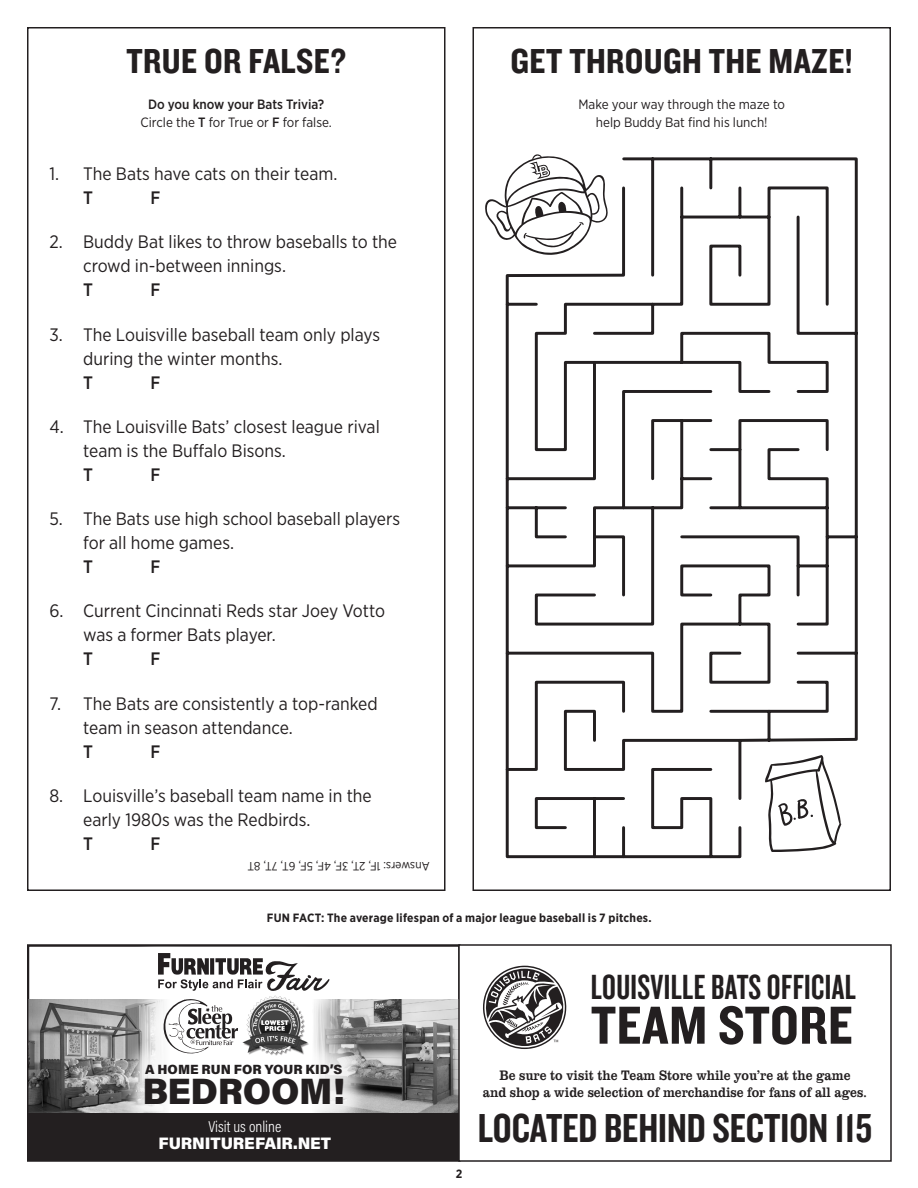
<style>
.page{position:relative;width:918px;height:1188px;background:#fff}
.page>*{position:absolute;margin:0;border:0;box-sizing:border-box;transform-origin:0 0}
.t1{font:55.5px "Knockout 50 Welterweight";letter-spacing:.01em;color:#231f20}
.t2{font:42px "Knockout 49 Liteweight";color:#231f20}
.t3{font:900 36.6px "Acumin Pro";letter-spacing:-.01em;color:#231f20}
.t4{font:36.3px "Knockout 48 Featherweight";letter-spacing:.01em;color:#231f20}
.Activity_Titles{font:36px "Knockout 50 Welterweight";letter-spacing:.01em;color:#231f20}
.t5{font:18px/24px "Gotham Narrow";color:#231f20}
.t6{font:500 18px "Gotham Narrow";color:#231f20}
.t7{font:900 16.65px "Acumin Pro";letter-spacing:-.01em;color:#fff}
.t8{font:300 15.9px "Acumin Pro Cond";color:#fff}
.t9{font:14.25px/16.5px "Clarendon URW Ext Nar";color:#231f20;text-align:center}
.Instructional_Text{font:13.5px/18.8px "Gotham Narrow";color:#231f20;text-align:center}
.Instructional_Text-2{font:500 13.5px "Gotham Narrow";color:#231f20}
.t10{font:900 13.35px "Acumin Pro";color:#231f20}
.Folios{font:700 12px "Gotham Narrow";letter-spacing:.02em;color:#231f20}
.Instructional_Text-3{font:12px "Gotham Narrow";color:#231f20}
.s1{font-weight:500}
</style>
<div class="page">
<img style="left:30px;top:999px;width:89px;height:114px">
<img style="left:369px;top:999px;width:88px;height:114px">
<div style="left:119px;top:945px;width:250px;height:186px;background:#fff;opacity:.75"></div>
<svg style="left:158px;top:953px;width:171px;height:38px"></svg>
<svg style="left:161px;top:999px;width:77px;height:57px"></svg>
<img style="left:238px;top:994px;width:71px;height:63px">
<div style="left:28px;top:1113px;width:432px;height:48px;background:#231f20"></div>
<div style="left:27px;top:944px;width:433px;height:218px;border:2px solid #231f20"></div>
<div style="left:27px;top:27px;width:419px;height:864px;border:2px solid #231f20"></div>
<div style="left:472px;top:27px;width:419px;height:864px;border:2px solid #231f20"></div>
<svg style="left:505px;top:157px;width:353px;height:702px"></svg>
<svg style="left:485px;top:154px;width:123px;height:101px"></svg>
<svg style="left:765px;top:755px;width:76px;height:97px"></svg>
<svg style="left:483px;top:966px;width:83px;height:83px"></svg>
<div style="left:458px;top:944px;width:434px;height:218px;border:2px solid #231f20"></div>
<p class="Activity_Titles" style="left:126px;top:37px;width:221px">TRUE OR FALSE?</p>
<p class="Activity_Titles" style="left:511px;top:37px;width:344px">GET THROUGH THE MAZE!</p>
<p class="Instructional_Text-2" style="left:148px;top:95px;width:178px">Do you know your Bats Trivia?</p>
<p class="Instructional_Text" style="left:141px;top:113px;width:193px">Circle the <span class="s1">T</span> for True or <span class="s1">F</span> for false.</p>
<p class="t5" style="left:83px;top:161px;width:256px;text-indent:-34px">1. The Bats have cats on their team.<br><span class="s1">T</span></p>
<p class="t6" style="left:151px;top:186px;width:11px">F</p>
<p class="t5" style="left:83px;top:230px;width:316px;text-indent:-34px">2. Buddy Bat likes to throw baseballs to the crowd in-between innings.<br><span class="s1">T</span></p>
<p class="t6" style="left:151px;top:279px;width:11px">F</p>
<p class="t5" style="left:83px;top:322px;width:299px;text-indent:-34px">3. The Louisville baseball team only plays during the winter months.<br><span class="s1">T</span></p>
<p class="t6" style="left:151px;top:371px;width:11px">F</p>
<p class="t5" style="left:83px;top:414px;width:298px;text-indent:-34px">4. The Louisville Bats’ closest league rival team is the Buffalo Bisons.<br><span class="s1">T</span></p>
<p class="t6" style="left:151px;top:463px;width:11px">F</p>
<p class="t5" style="left:83px;top:506px;width:318px;text-indent:-34px">5. The Bats use high school baseball players for all home games.<br><span class="s1">T</span></p>
<p class="t6" style="left:151px;top:555px;width:11px">F</p>
<p class="t5" style="left:83px;top:599px;width:304px;text-indent:-34px">6. Current Cincinnati Reds star Joey Votto was a former Bats player.<br><span class="s1">T</span></p>
<p class="t6" style="left:151px;top:648px;width:11px">F</p>
<p class="t5" style="left:83px;top:691px;width:296px;text-indent:-34px">7. The Bats are consistently a top-ranked team in season attendance.<br><span class="s1">T</span></p>
<p class="t6" style="left:151px;top:740px;width:11px">F</p>
<p class="t5" style="left:83px;top:783px;width:290px;text-indent:-34px">8. Louisville’s baseball team name in the early 1980s was the Redbirds.<br><span class="s1">T</span></p>
<p class="t6" style="left:151px;top:832px;width:11px">F</p>
<p class="Instructional_Text-3" style="left:430px;top:874px;width:184px;rotate:-180deg">Answers: 1F, 2T, 3F, 4F, 5F, 6T, 7T, 8T</p>
<p class="Instructional_Text" style="left:578px;top:94px;width:208px">Make your way through the maze to help Buddy Bat find his lunch!</p>
<p class="Folios" style="left:267px;top:910px;width:386px">FUN FACT: The average lifespan of a major league baseball is 7 pitches.</p>
<p class="t10" style="left:145px;top:1060px;width:199px">A HOME RUN FOR YOUR KID’S</p>
<p class="t3" style="left:142px;top:1066px;width:204px">BEDROOM!</p>
<p class="t8" style="left:208px;top:1117px;width:74px">Visit us online</p>
<p class="t7" style="left:159px;top:1132px;width:174px">FURNITUREFAIR.NET</p>
<p class="Folios" style="left:456px;top:1166px;width:8px">2</p>
<p class="t4" style="left:591px;top:964px;width:266px">LOUISVILLE BATS OFFICIAL</p>
<p class="t1" style="left:591px;top:989px;width:263px">TEAM STORE</p>
<p class="t9" style="left:483px;top:1067px;width:386px">Be sure to visit the Team Store while you’re at the game<br>and shop a wide selection of merchandise for fans of all ages.</p>
<p class="t2" style="left:478px;top:1101px;width:396px">LOCATED BEHIND SECTION 115</p>
</div>
